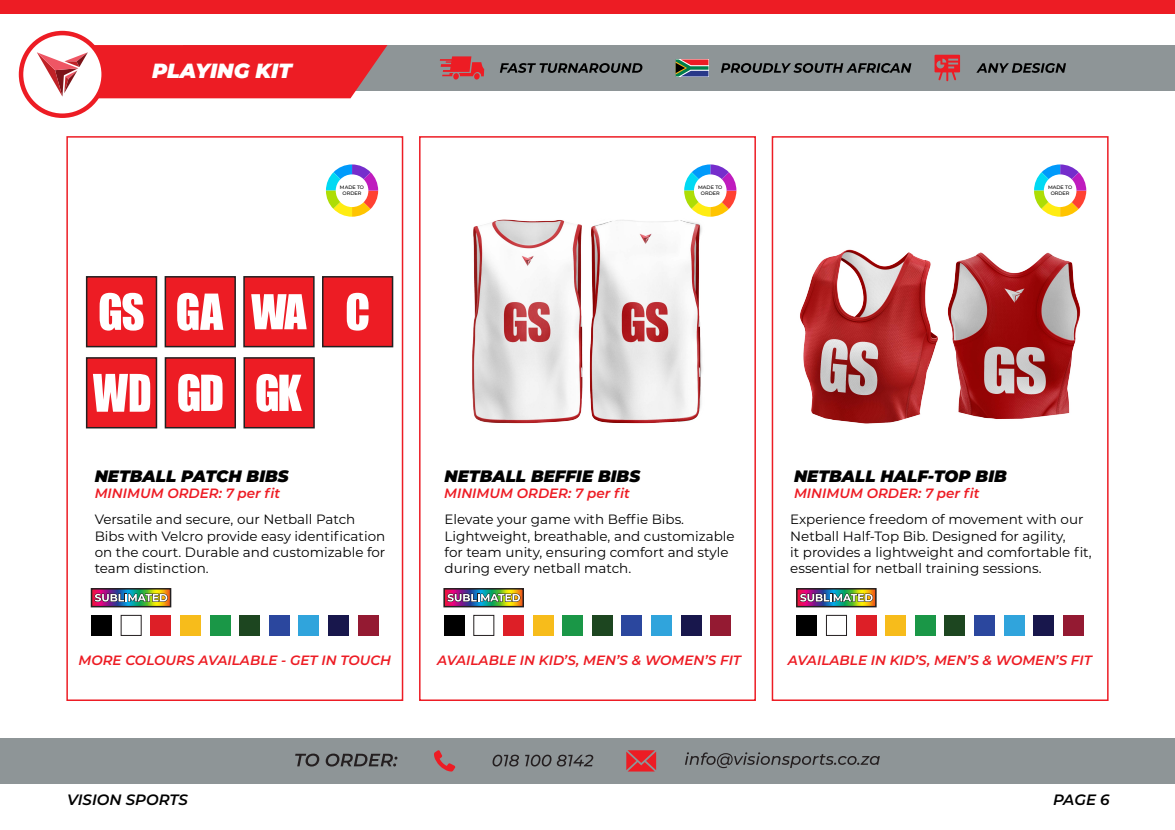
<style>
.page{position:relative;width:1175px;height:830px;background:#fff}
.page>*{position:absolute;margin:0;border:0;box-sizing:border-box;transform-origin:0 0}
.t1{font:italic 900 20.55px "Montserrat";color:#fff}
.t2{font:italic 900 16.5px "Montserrat";color:#000}
.t3{font:italic 600 15px "Montserrat";color:#000}
.t4{font:13.5px/16.2px "Montserrat";color:#000}
.t5{font:italic 600 13.5px "Montserrat";color:#ed1c24}
.t6{font:500 4.95px/6px "Montserrat";color:#000;text-align:center}
</style>
<div class="page">
<div style="left:66px;top:136px;width:337px;height:565px;border:2px solid #ed1c24"></div>
<div style="left:419px;top:136px;width:337px;height:565px;border:2px solid #ed1c24"></div>
<div style="left:771px;top:136px;width:337px;height:565px;border:2px solid #ed1c24"></div>
<div style="left:0;top:0;width:1174px;height:14px;background:#ed1c24"></div>
<svg style="left:326px;top:164px;width:52px;height:53px"></svg>
<svg style="left:684px;top:164px;width:52px;height:53px"></svg>
<svg style="left:1034px;top:164px;width:52px;height:53px"></svg>
<div style="left:183px;top:45px;width:991px;height:46px;background:#8e9597"></div>
<svg style="left:21px;top:33px;width:83px;height:83px"></svg>
<div style="left:19px;top:31px;width:87px;height:87px;border:4px solid #ed1c24;border-radius:50%"></div>
<svg style="left:37px;top:45px;width:350px;height:53px"></svg>
<svg style="left:500px;top:63px;width:142px;height:10px"></svg>
<svg style="left:721px;top:63px;width:190px;height:10px"></svg>
<svg style="left:976px;top:63px;width:90px;height:10px"></svg>
<div style="left:453px;top:73px;width:6px;height:7px;background:#ed1c24;border-radius:3px"></div>
<div style="left:474px;top:73px;width:6px;height:7px;background:#ed1c24;border-radius:3px"></div>
<svg style="left:440px;top:56px;width:44px;height:20px"></svg>
<svg style="left:675px;top:59px;width:33px;height:17px"></svg>
<svg style="left:934px;top:55px;width:26px;height:26px"></svg>
<div style="left:0;top:738px;width:1174px;height:45px;background:#8e9597"></div>
<svg style="left:295px;top:753px;width:24px;height:13px"></svg>
<svg style="left:326px;top:753px;width:71px;height:13px"></svg>
<svg style="left:685px;top:752px;width:194px;height:16px"></svg>
<svg style="left:492px;top:754px;width:27px;height:12px"></svg>
<svg style="left:525px;top:754px;width:26px;height:12px"></svg>
<svg style="left:557px;top:754px;width:36px;height:12px"></svg>
<svg style="left:434px;top:750px;width:21px;height:21px"></svg>
<svg style="left:626px;top:750px;width:30px;height:21px"></svg>
<div style="left:444px;top:615px;width:20px;height:20px;background:#000"></div>
<div style="left:503px;top:615px;width:20px;height:20px;background:#dd1f27"></div>
<div style="left:533px;top:615px;width:20px;height:20px;background:#f7bc1b"></div>
<div style="left:562px;top:615px;width:20px;height:20px;background:#1a9747"></div>
<div style="left:592px;top:615px;width:20px;height:20px;background:#1d4620"></div>
<div style="left:622px;top:615px;width:20px;height:20px;background:#2b479e"></div>
<div style="left:651px;top:615px;width:20px;height:20px;background:#30a4dc"></div>
<div style="left:710px;top:615px;width:21px;height:20px;background:#941a32"></div>
<div style="left:681px;top:615px;width:20px;height:20px;background:#18174c"></div>
<svg style="left:94px;top:591px;width:74px;height:13px"></svg>
<div style="left:91px;top:588px;width:80px;height:19px;border:2px solid #231f20"></div>
<svg style="left:94px;top:593px;width:74px;height:9px"></svg>
<svg style="left:446px;top:591px;width:75px;height:13px"></svg>
<div style="left:443px;top:588px;width:81px;height:19px;border:2px solid #231f20"></div>
<svg style="left:447px;top:593px;width:73px;height:9px"></svg>
<div style="left:243px;top:357px;width:72px;height:71px;background:#ed1c24;border:2px solid #231f20"></div>
<svg style="left:256px;top:374px;width:46px;height:37px"></svg>
<div style="left:243px;top:276px;width:71px;height:71px;background:#ed1c24;border:2px solid #231f20"></div>
<svg style="left:251px;top:294px;width:56px;height:35px"></svg>
<div style="left:165px;top:276px;width:71px;height:71px;background:#ed1c24;border:2px solid #231f20"></div>
<svg style="left:177px;top:293px;width:46px;height:37px"></svg>
<div style="left:86px;top:357px;width:71px;height:71px;background:#ed1c24;border:2px solid #231f20"></div>
<svg style="left:93px;top:374px;width:57px;height:37px;background:#fbcfd0"></svg>
<div style="left:165px;top:357px;width:71px;height:71px;background:#ed1c24;border:2px solid #231f20"></div>
<svg style="left:178px;top:374px;width:44px;height:37px;background:#fbd2d3"></svg>
<div style="left:322px;top:276px;width:71px;height:71px;background:#ed1c24;border:2px solid #231f20"></div>
<svg style="left:347px;top:293px;width:21px;height:37px"></svg>
<div style="left:86px;top:276px;width:71px;height:71px;background:#ed1c24;border:2px solid #231f20"></div>
<svg style="left:100px;top:293px;width:43px;height:37px"></svg>
<img style="left:472px;top:219px;width:230px;height:205px">
<img style="left:800px;top:249px;width:281px;height:175px">
<div style="left:91px;top:615px;width:21px;height:20px;background:#000"></div>
<div style="left:151px;top:615px;width:20px;height:20px;background:#dd1f27"></div>
<div style="left:180px;top:615px;width:20px;height:20px;background:#f7bc1b"></div>
<div style="left:210px;top:615px;width:20px;height:20px;background:#1a9747"></div>
<div style="left:240px;top:615px;width:20px;height:20px;background:#1d4620"></div>
<div style="left:269px;top:615px;width:20px;height:20px;background:#2b479e"></div>
<div style="left:299px;top:615px;width:20px;height:20px;background:#30a4dc"></div>
<div style="left:358px;top:615px;width:20px;height:20px;background:#941a32"></div>
<div style="left:328px;top:615px;width:20px;height:20px;background:#18174c"></div>
<div style="left:796px;top:615px;width:21px;height:20px;background:#000"></div>
<div style="left:826px;top:615px;width:20px;height:20px;background:#fff;border:1px solid #241f20"></div>
<div style="left:856px;top:615px;width:20px;height:20px;background:#dd1f27"></div>
<div style="left:885px;top:615px;width:20px;height:20px;background:#f7bc1b"></div>
<div style="left:915px;top:615px;width:20px;height:20px;background:#1a9747"></div>
<div style="left:945px;top:615px;width:20px;height:20px;background:#1d4620"></div>
<div style="left:974px;top:615px;width:20px;height:20px;background:#2b479e"></div>
<div style="left:1004px;top:615px;width:20px;height:20px;background:#30a4dc"></div>
<div style="left:1063px;top:615px;width:20px;height:20px;background:#941a32"></div>
<div style="left:1033px;top:615px;width:20px;height:20px;background:#18174c"></div>
<svg style="left:799px;top:591px;width:74px;height:13px"></svg>
<div style="left:796px;top:588px;width:80px;height:19px;border:2px solid #231f20"></div>
<svg style="left:799px;top:593px;width:74px;height:9px"></svg>
<h1 class="t1" style="left:152px;top:55px;width:141px">PLAYING KIT</h1>
<p class="t6" style="left:340px;top:184px;width:26px">MADE TO<br>ORDER</p>
<p class="t6" style="left:698px;top:184px;width:26px">MADE TO<br>ORDER</p>
<p class="t6" style="left:1048px;top:184px;width:26px">MADE TO<br>ORDER</p>
<p class="t2" style="left:95px;top:463px;width:196px">NETBALL PATCH BIBS</p>
<p class="t2" style="left:444px;top:463px;width:197px">NETBALL BEFFIE BIBS</p>
<p class="t2" style="left:794px;top:463px;width:214px">NETBALL HALF-TOP BIB</p>
<p class="t5" style="left:95px;top:483px;width:187px">MINIMUM ORDER: 7 per fit</p>
<p class="t5" style="left:444px;top:483px;width:187px">MINIMUM ORDER: 7 per fit</p>
<p class="t5" style="left:794px;top:483px;width:187px">MINIMUM ORDER: 7 per fit</p>
<p class="t4" style="left:95px;top:511px;width:292px">Versatile and secure, our Netball Patch Bibs with Velcro provide easy identification on the court. Durable and customizable for team distinction.</p>
<p class="t4" style="left:444px;top:511px;width:291px">Elevate your game with Beffie Bibs.<br>Lightweight, breathable, and customizable for team unity, ensuring comfort and style during every netball match.</p>
<p class="t4" style="left:790px;top:511px;width:303px">Experience freedom of movement with our Netball Half-Top Bib. Designed for agility,<br>it provides a lightweight and comfortable fit, essential for netball training sessions.</p>
<p class="t5" style="left:78px;top:650px;width:314px">MORE COLOURS AVAILABLE - GET IN TOUCH</p>
<p class="t5" style="left:788px;top:650px;width:305px">AVAILABLE IN KID’S, MEN’S &amp; WOMEN’S FIT</p>
<p class="t5" style="left:437px;top:650px;width:305px">AVAILABLE IN KID’S, MEN’S &amp; WOMEN’S FIT</p>
<p class="t3" style="left:67px;top:789px;width:122px">VISION SPORTS</p>
<p class="t3" style="left:1053px;top:789px;width:58px">PAGE 6</p>
</div>
